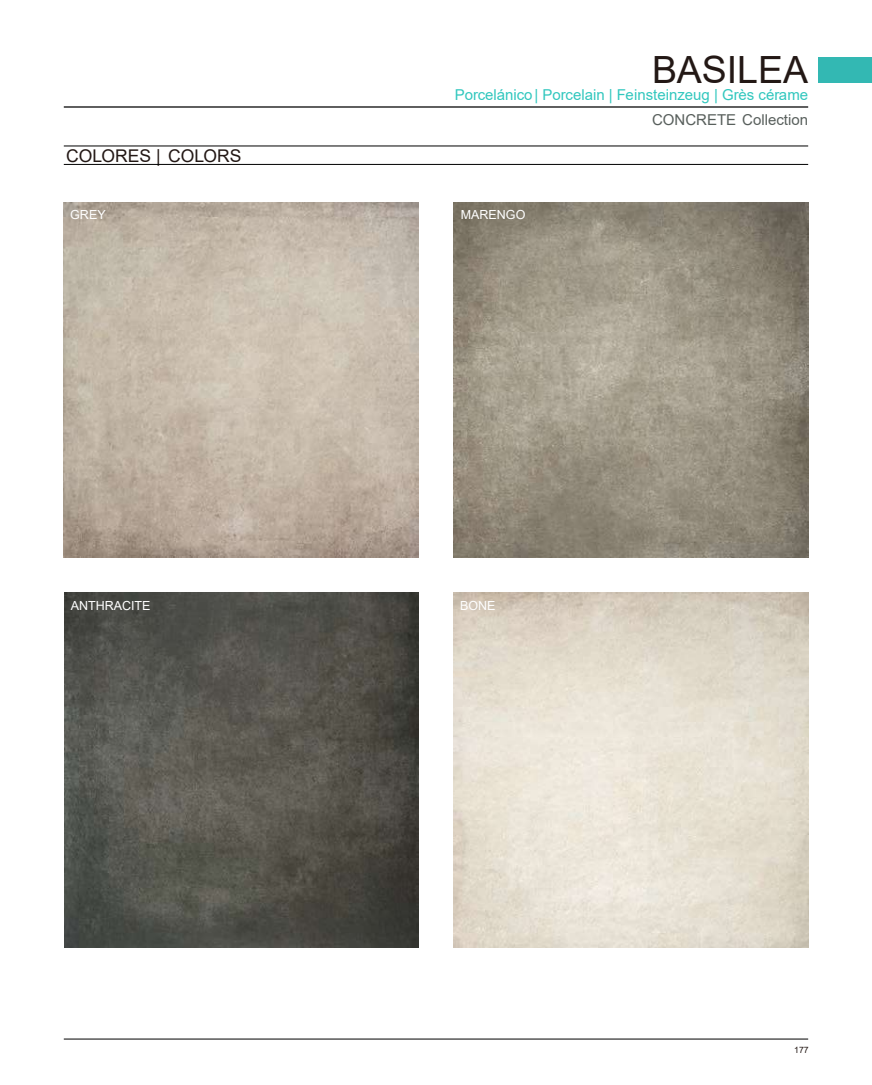
<style>
.page{position:relative;width:872px;height:1085px;background:#fff}
.page>*{position:absolute;margin:0;border:0;box-sizing:border-box;transform-origin:0 0}
.t1{font:37.5px "Arial";color:#231815}
.t2{font:17.5px "Arial";color:#231815}
.t3{font:15px "Arial";color:#31c7be}
.t4{font:15px "Arial";color:#585f5c}
.t5{font:12.5px "Arial";color:#fff}
.t6{font:8.75px "Arial";color:#231815}
</style>
<div class="page">
<hr style="left:64px;top:146px;width:744px;height:1px;background:#000">
<hr style="left:64px;top:164px;width:744px;height:1px;background:#000">
<hr style="left:64px;top:106px;width:744px;height:2px;background:#000">
<div style="left:818px;top:57px;width:54px;height:26px;background:#33b8b3"></div>
<hr style="left:64px;top:1038px;width:744px;height:1px;background:#000">
<img style="left:64px;top:203px;width:354px;height:354px">
<img style="left:454px;top:203px;width:354px;height:354px">
<img style="left:64px;top:592px;width:355px;height:355px">
<p class="t2" style="left:66px;top:143px;width:177px">COLORES | COLORS</p>
<h1 class="t1" style="left:652px;top:44px;width:158px">BASILEA</h1>
<p class="t4" style="left:652px;top:109px;width:158px">CONCRETE Collection</p>
<p class="t3" style="left:455px;top:84px;width:355px">Porcelánico | Porcelain | Feinsteinzeug | Grès cérame</p>
<p class="t5" style="left:70px;top:205px;width:37px">GREY</p>
<p class="t5" style="left:461px;top:205px;width:66px">MARENGO</p>
<p class="t5" style="left:71px;top:596px;width:81px">ANTHRACITE</p>
<p class="t5" style="left:460px;top:596px;width:37px">BONE</p>
<p class="t6" style="left:794px;top:1043px;width:16px">177</p>
</div>
